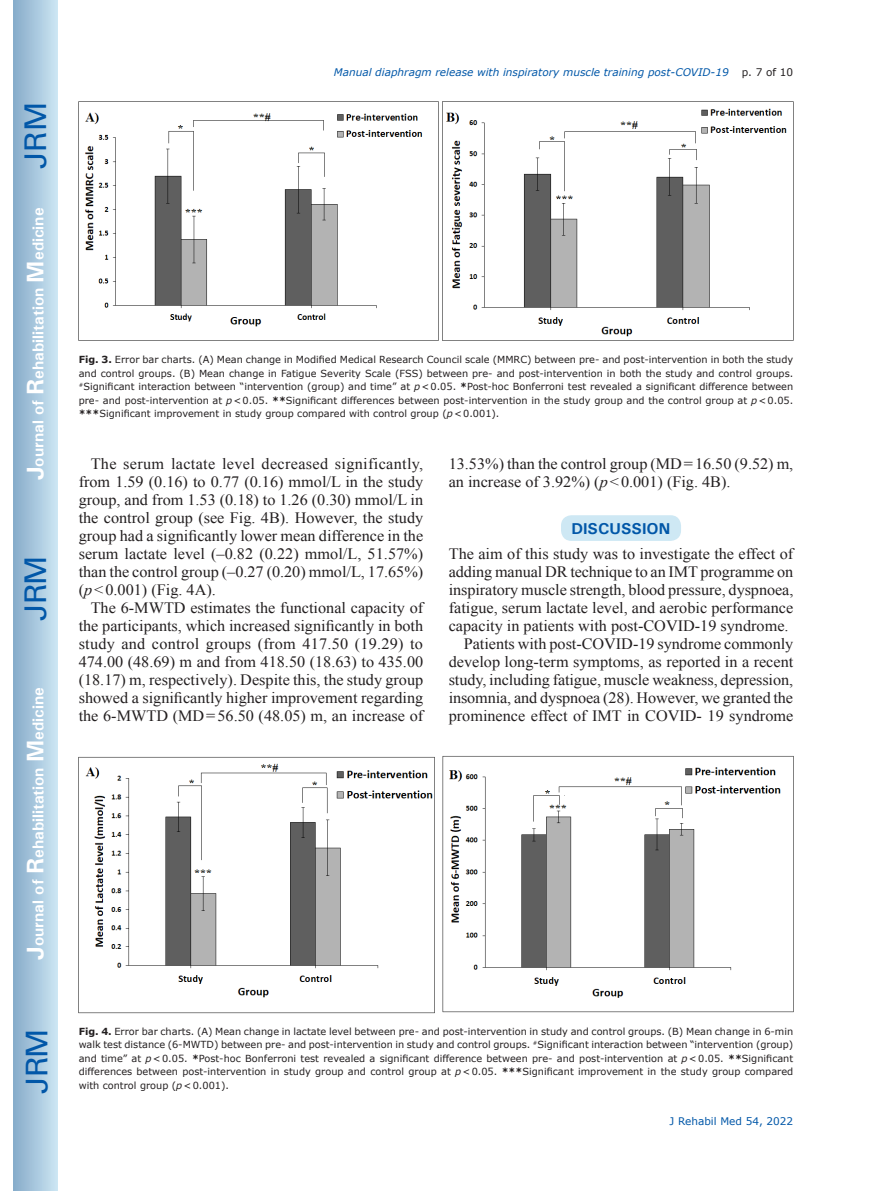
<style>
.page{position:relative;width:872px;height:1191px;background:#fff}
.page>*{position:absolute;margin:0;border:0;box-sizing:border-box;transform-origin:0 0}
.t1{font:30px "Univers";letter-spacing:-.03em;color:#0157a8}
.Txi{font:15.75px/18px "Times New Roman";color:#231f20;text-align:justify}
.Tx{font:15.75px/18px "Times New Roman";color:#231f20;text-align:justify}
.t2{font:700 15.75px "Univers";color:#fff}
.H1{font:700 15.75px "Univers";color:#0157a8}
.t3{font:italic 10.5px "Verdana";color:#0157a8}
.t4{font:10.5px "Verdana";color:#0157a8}
.Fig_caption{font:9.75px/13.5px "Verdana";color:#231f20;text-align:justify}
.s1{font-size:24px}
.s2{font-style:normal;color:#231f20}
.s3{font-weight:700}
.s4{font-style:italic}
</style>
<div class="page">
<div style="left:14px;top:0;width:43px;height:1191px;background:linear-gradient(to right,#88acca,#cbe5f2)"></div>
<div style="left:561px;top:515px;width:120px;height:26px;background:#cee8f4;border-radius:10px"></div>
<img style="left:78px;top:101px;width:716px;height:240px">
<img style="left:78px;top:756px;width:716px;height:258px">
<h1 class="t1" style="left:18px;top:169px;width:68px;rotate:-90deg">JRM</h1>
<h2 class="t2" style="left:28px;top:480px;width:274px;rotate:-90deg"><span class="s1">J</span>ournal of <span class="s1">R</span>ehabilitation <span class="s1">M</span>edicine</h2>
<h1 class="t1" style="left:18px;top:620px;width:67px;rotate:-90deg">JRM</h1>
<h2 class="t2" style="left:28px;top:959px;width:274px;rotate:-90deg"><span class="s1">J</span>ournal of <span class="s1">R</span>ehabilitation <span class="s1">M</span>edicine</h2>
<h1 class="t1" style="left:19px;top:1093px;width:67px;rotate:-90deg">JRM</h1>
<p class="t3" style="left:334px;top:65px;width:461px">Manual diaphragm release with inspiratory muscle training post-COVID-19 <span class="s2">p. 7 of 10</span></p>
<p class="Fig_caption" style="left:79px;top:353px;width:716px"><span class="s3">Fig. 3.</span> Error bar charts. (A) Mean change in Modified Medical Research Council scale (MMRC) between pre- and post-intervention in both the study and control groups. (B) Mean change in Fatigue Severity Scale (FSS) between pre- and post-intervention in both the study and control groups. <sup>#</sup>Significant interaction between “intervention (group) and time” at <span class="s4">p</span>&lt;0.05. <span class="s3">*</span>Post-hoc Bonferroni test revealed a significant difference between pre- and post-intervention at <span class="s4">p</span>&lt;0.05. <span class="s3">**</span>Significant differences between post-intervention in the study group and the control group at <span class="s4">p</span>&lt;0.05. <span class="s3">***</span>Significant improvement in study group compared with control group (<span class="s4">p</span>&lt;0.001).</p>
<p class="Txi" style="left:79px;top:454px;width:346px;text-indent:12px">The serum lactate level decreased significantly, from 1.59 (0.16) to 0.77 (0.16) mmol/L in the study group, and from 1.53 (0.18) to 1.26 (0.30) mmol/L in the control group (see Fig. 4B). However, the study group had a significantly lower mean difference in the serum lactate level (–0.82 (0.22) mmol/L, 51.57%) than the control group (–0.27 (0.20) mmol/L, 17.65%) (<span class="s4">p</span>&lt;0.001) (Fig. 4A).</p>
<p class="Txi" style="left:79px;top:598px;width:346px;text-indent:12px">The 6-MWTD estimates the functional capacity of the participants, which increased significantly in both study and control groups (from 417.50 (19.29) to 474.00 (48.69) m and from 418.50 (18.63) to 435.00 (18.17) m, respectively). Despite this, the study group showed a significantly higher improvement regarding the 6-MWTD (MD=56.50 (48.05) m, an increase of</p>
<p class="Txi" style="left:449px;top:454px;width:346px">13.53%) than the control group (MD=16.50 (9.52) m, an increase of 3.92%) (<span class="s4">p</span>&lt;0.001) (Fig. 4B).</p>
<p class="H1" style="left:571px;top:518px;width:100px">DISCUSSION</p>
<p class="Tx" style="left:449px;top:544px;width:346px">The aim of this study was to investigate the effect of adding manual DR technique to an IMT programme on inspiratory muscle strength, blood pressure, dyspnoea, fatigue, serum lactate level, and aerobic performance capacity in patients with post-COVID-19 syndrome.</p>
<p class="Txi" style="left:449px;top:634px;width:346px;text-indent:15px">Patients with post-COVID-19 syndrome commonly develop long-term symptoms, as reported in a recent study, including fatigue, muscle weakness, depression, insomnia, and dyspnoea (28). However, we granted the prominence effect of IMT in COVID- 19 syndrome</p>
<p class="Fig_caption" style="left:79px;top:1024px;width:716px"><span class="s3">Fig. 4.</span> Error bar charts. (A) Mean change in lactate level between pre- and post-intervention in study and control groups. (B) Mean change in 6-min walk test distance (6-MWTD) between pre- and post-intervention in study and control groups. <sup>#</sup>Significant interaction between “intervention (group) and time” at <span class="s4">p</span>&lt;0.05. <span class="s3">*</span>Post-hoc Bonferroni test revealed a significant difference between pre- and post-intervention at <span class="s4">p</span>&lt;0.05. <span class="s3">**</span>Significant differences between post-intervention in study group and control group at <span class="s4">p</span>&lt;0.05. <span class="s3">***</span>Significant improvement in the study group compared with control group (<span class="s4">p</span>&lt;0.001).</p>
<p class="t4" style="left:669px;top:1114px;width:125px">J Rehabil Med 54, 2022</p>
</div>
